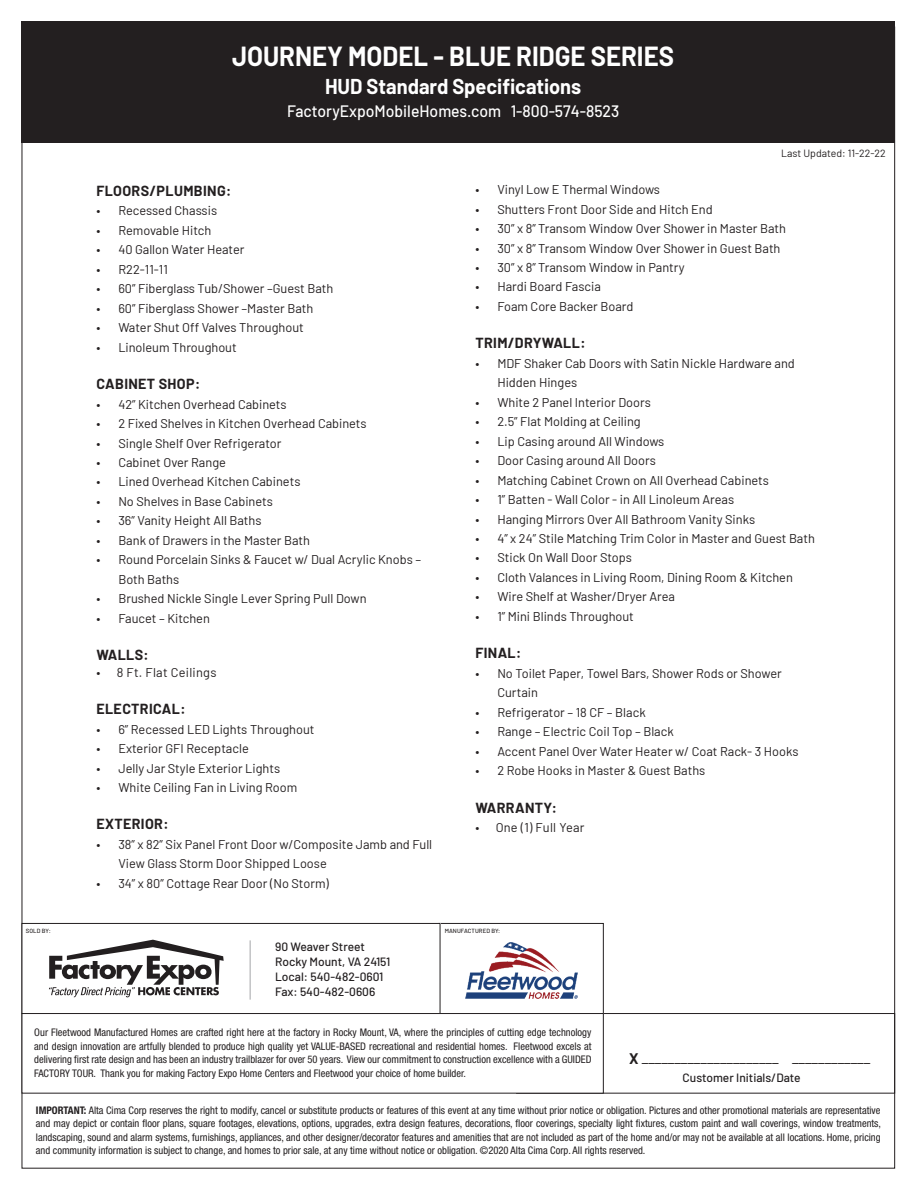
<style>
.page{position:relative;width:918px;height:1188px;background:#fff}
.page>*{position:absolute;margin:0;border:0;box-sizing:border-box;transform-origin:0 0}
.t1{font:700 27px "Barlow";color:#fff;scale:.95 1}
.t2{font:700 21px "Barlow";color:#fff;scale:.95 1}
.t3{font:500 16.5px "Barlow";color:#fff;scale:.95 1}
.t4{font:15px "Barlow";color:#231f20}
.Headers{font:700 14.25px "Barlow";letter-spacing:.025em;color:#231f20}
.t5{font:12.75px/19.5px "Barlow";color:#231f20}
.t6{font:12.75px "Barlow";letter-spacing:.02em;color:#231f20}
.t7{font:500 12px "Barlow";color:#231f20}
.heading_new{font:condensed 10.5px/13.5px "Helvetica Neue LT Std";color:#231f20;text-align:justify}
.t8{font:10.5px "Barlow";color:#231f20}
.t9{font:500 6px "Barlow";letter-spacing:.01em;color:#231f20}
.s1{font-weight:700}
</style>
<div class="page">
<div style="left:438px;top:923px;width:166px;height:91px;border:1px solid #231f20"></div>
<div style="left:22px;top:923px;width:418px;height:91px;border:1px solid #231f20"></div>
<div style="left:22px;top:21px;width:873px;height:122px;background:#231f20"></div>
<hr style="left:250px;top:940px;width:1px;height:60px;background:#a4a6a9">
<div style="left:516px;top:1013px;width:379px;height:81px;border:1px solid #231f20"></div>
<svg style="left:49px;top:940px;width:175px;height:57px"></svg>
<img style="left:465px;top:942px;width:112px;height:56px">
<div style="left:22px;top:1014px;width:581px;height:79px;background:#fff"></div>
<div style="left:22px;top:1013px;width:582px;height:81px;border:1px solid #231f20"></div>
<p class="t1" style="left:232px;top:36px;width:467px">JOURNEY MODEL - BLUE RIDGE SERIES</p>
<p class="t2" style="left:325px;top:71px;width:271px">HUD Standard Specifications</p>
<p class="t3" style="left:287px;top:99px;width:351px">FactoryExpoMobileHomes.com 1-800-574-8523</p>
<p class="t8" style="left:781px;top:145px;width:106px">Last Updated: 11-22-22</p>
<p class="Headers" style="left:96px;top:180px;width:136px">FLOORS/PLUMBING:</p>
<p class="t5" style="left:96px;top:200px;width:122px">• Recessed Chassis</p>
<p class="t5" style="left:96px;top:220px;width:116px">• Removable Hitch</p>
<p class="t5" style="left:96px;top:239px;width:150px">• 40 Gallon Water Heater</p>
<p class="t5" style="left:96px;top:259px;width:73px">• R22-11-11</p>
<p class="t5" style="left:96px;top:278px;width:238px">• 60” Fiberglass Tub/Shower –Guest Bath</p>
<p class="t5" style="left:96px;top:297px;width:218px">• 60” Fiberglass Shower –Master Bath</p>
<p class="t5" style="left:96px;top:317px;width:209px">• Water Shut Off Valves Throughout</p>
<p class="t5" style="left:96px;top:336px;width:142px">• Linoleum Throughout</p>
<p class="Headers" style="left:96px;top:373px;width:105px">CABINET SHOP:</p>
<p class="t5" style="left:96px;top:393px;width:192px">• 42” Kitchen Overhead Cabinets</p>
<p class="t5" style="left:96px;top:413px;width:272px">• 2 Fixed Shelves in Kitchen Overhead Cabinets</p>
<p class="t5" style="left:96px;top:432px;width:187px">• Single Shelf Over Refrigerator</p>
<p class="t5" style="left:96px;top:452px;width:131px">• Cabinet Over Range</p>
<p class="t5" style="left:96px;top:471px;width:205px">• Lined Overhead Kitchen Cabinets</p>
<p class="t5" style="left:96px;top:491px;width:178px">• No Shelves in Base Cabinets</p>
<p class="t5" style="left:96px;top:510px;width:167px">• 36” Vanity Height All Baths</p>
<p class="t5" style="left:96px;top:530px;width:215px">• Bank of Drawers in the Master Bath</p>
<p class="t5" style="left:118px;top:549px;width:304px;text-indent:-22px">• Round Porcelain Sinks &amp; Faucet w/ Dual Acrylic Knobs –<br>Both Baths</p>
<p class="t5" style="left:96px;top:588px;width:272px">• Brushed Nickle Single Lever Spring Pull Down</p>
<p class="t5" style="left:96px;top:607px;width:115px">• Faucet – Kitchen</p>
<p class="Headers" style="left:96px;top:644px;width:54px">WALLS:</p>
<p class="t6" style="left:96px;top:663px;width:121px">• 8 Ft. Flat Ceilings</p>
<p class="Headers" style="left:96px;top:698px;width:91px">ELECTRICAL:</p>
<p class="t5" style="left:96px;top:718px;width:220px">• 6” Recessed LED Lights Throughout</p>
<p class="t5" style="left:96px;top:738px;width:154px">• Exterior GFI Receptacle</p>
<p class="t5" style="left:96px;top:757px;width:185px">• Jelly Jar Style Exterior Lights</p>
<p class="t5" style="left:96px;top:777px;width:202px">• White Ceiling Fan in Living Room</p>
<p class="Headers" style="left:96px;top:814px;width:74px">EXTERIOR:</p>
<p class="t5" style="left:118px;top:834px;width:315px;text-indent:-22px">• 38” x 82” Six Panel Front Door w/Composite Jamb and Full<br>View Glass Storm Door Shipped Loose</p>
<p class="t5" style="left:96px;top:872px;width:234px">• 34” x 80” Cottage Rear Door (No Storm)</p>
<p class="t5" style="left:475px;top:179px;width:186px">• Vinyl Low E Thermal Windows</p>
<p class="t5" style="left:475px;top:198px;width:239px">• Shutters Front Door Side and Hitch End</p>
<p class="t5" style="left:475px;top:218px;width:312px">• 30” x 8” Transom Window Over Shower in Master Bath</p>
<p class="t5" style="left:475px;top:237px;width:307px">• 30” x 8” Transom Window Over Shower in Guest Bath</p>
<p class="t5" style="left:475px;top:257px;width:211px">• 30” x 8” Transom Window in Pantry</p>
<p class="t5" style="left:475px;top:276px;width:127px">• Hardi Board Fascia</p>
<p class="t5" style="left:475px;top:296px;width:159px">• Foam Core Backer Board</p>
<p class="Headers" style="left:475px;top:333px;width:112px">TRIM/DRYWALL:</p>
<p class="t5" style="left:497px;top:353px;width:299px;text-indent:-22px">• MDF Shaker Cab Doors with Satin Nickle Hardware and<br>Hidden Hinges</p>
<p class="t5" style="left:475px;top:391px;width:177px">• White 2 Panel Interior Doors</p>
<p class="t5" style="left:475px;top:411px;width:167px">• 2.5” Flat Molding at Ceiling</p>
<p class="t5" style="left:475px;top:430px;width:190px">• Lip Casing around All Windows</p>
<p class="t5" style="left:475px;top:450px;width:182px">• Door Casing around All Doors</p>
<p class="t5" style="left:475px;top:469px;width:295px">• Matching Cabinet Crown on All Overhead Cabinets</p>
<p class="t5" style="left:475px;top:489px;width:260px">• 1” Batten - Wall Color - in All Linoleum Areas</p>
<p class="t5" style="left:475px;top:508px;width:281px">• Hanging Mirrors Over All Bathroom Vanity Sinks</p>
<p class="t5" style="left:475px;top:528px;width:341px">• 4” x 24” Stile Matching Trim Color in Master and Guest Bath</p>
<p class="t5" style="left:475px;top:547px;width:158px">• Stick On Wall Door Stops</p>
<p class="t5" style="left:475px;top:567px;width:319px">• Cloth Valances in Living Room, Dining Room &amp; Kitchen</p>
<p class="t5" style="left:475px;top:586px;width:201px">• Wire Shelf at Washer/Dryer Area</p>
<p class="t5" style="left:475px;top:606px;width:160px">• 1” Mini Blinds Throughout</p>
<p class="Headers" style="left:475px;top:643px;width:47px">FINAL:</p>
<p class="t5" style="left:497px;top:662px;width:286px;text-indent:-22px">• No Toilet Paper, Towel Bars, Shower Rods or Shower<br>Curtain</p>
<p class="t5" style="left:475px;top:701px;width:172px">• Refrigerator – 18 CF – Black</p>
<p class="t5" style="left:475px;top:721px;width:200px">• Range – Electric Coil Top – Black</p>
<p class="t5" style="left:475px;top:740px;width:325px">• Accent Panel Over Water Heater w/ Coat Rack- 3 Hooks</p>
<p class="t5" style="left:475px;top:760px;width:231px">• 2 Robe Hooks in Master &amp; Guest Baths</p>
<p class="Headers" style="left:475px;top:797px;width:83px">WARRANTY:</p>
<p class="t6" style="left:475px;top:818px;width:111px">• One (1) Full Year</p>
<p class="t9" style="left:26px;top:926px;width:26px">SOLD BY:</p>
<p class="t9" style="left:445px;top:926px;width:57px">MANUFACTURED BY:</p>
<p class="t7" style="left:275px;top:938px;width:91px">90 Weaver Street</p>
<p class="t7" style="left:275px;top:953px;width:117px">Rocky Mount, VA 24151</p>
<p class="t7" style="left:275px;top:968px;width:110px">Local: 540-482-0601</p>
<p class="t7" style="left:275px;top:983px;width:102px">Fax: 540-482-0606</p>
<p class="heading_new" style="left:34px;top:1026px;width:559px">Our Fleetwood Manufactured Homes are crafted right here at the factory in Rocky Mount, VA, where the principles of cutting edge technology and design innovation are artfully blended to produce high quality yet VALUE-BASED recreational and residential homes. Fleetwood excels at delivering first rate design and has been an industry trailblazer for over 50 years. View our commitment to construction excellence with a GUIDED FACTORY TOUR. Thank you for making Factory Expo Home Centers and Fleetwood your choice of home builder.</p>
<p class="t4" style="left:629px;top:1048px;width:243px"><span class="s1">X</span> _____________________ ____________</p>
<p class="t7" style="left:683px;top:1069px;width:119px">Customer Initials/Date</p>
<p class="heading_new" style="left:36px;top:1103px;width:847px"><span class="s1">IMPORTANT:</span> Alta Cima Corp reserves the right to modify, cancel or substitute products or features of this event at any time without prior notice or obligation. Pictures and other promotional materials are representative and may depict or contain floor plans, square footages, elevations, options, upgrades, extra design features, decorations, floor coverings, specialty light fixtures, custom paint and wall coverings, window treatments, landscaping, sound and alarm systems, furnishings, appliances, and other designer/decorator features and amenities that are not included as part of the home and/or may not be available at all locations. Home, pricing and community information is subject to change, and homes to prior sale, at any time without notice or obligation. ©2020 Alta Cima Corp. All rights reserved.</p>
</div>
